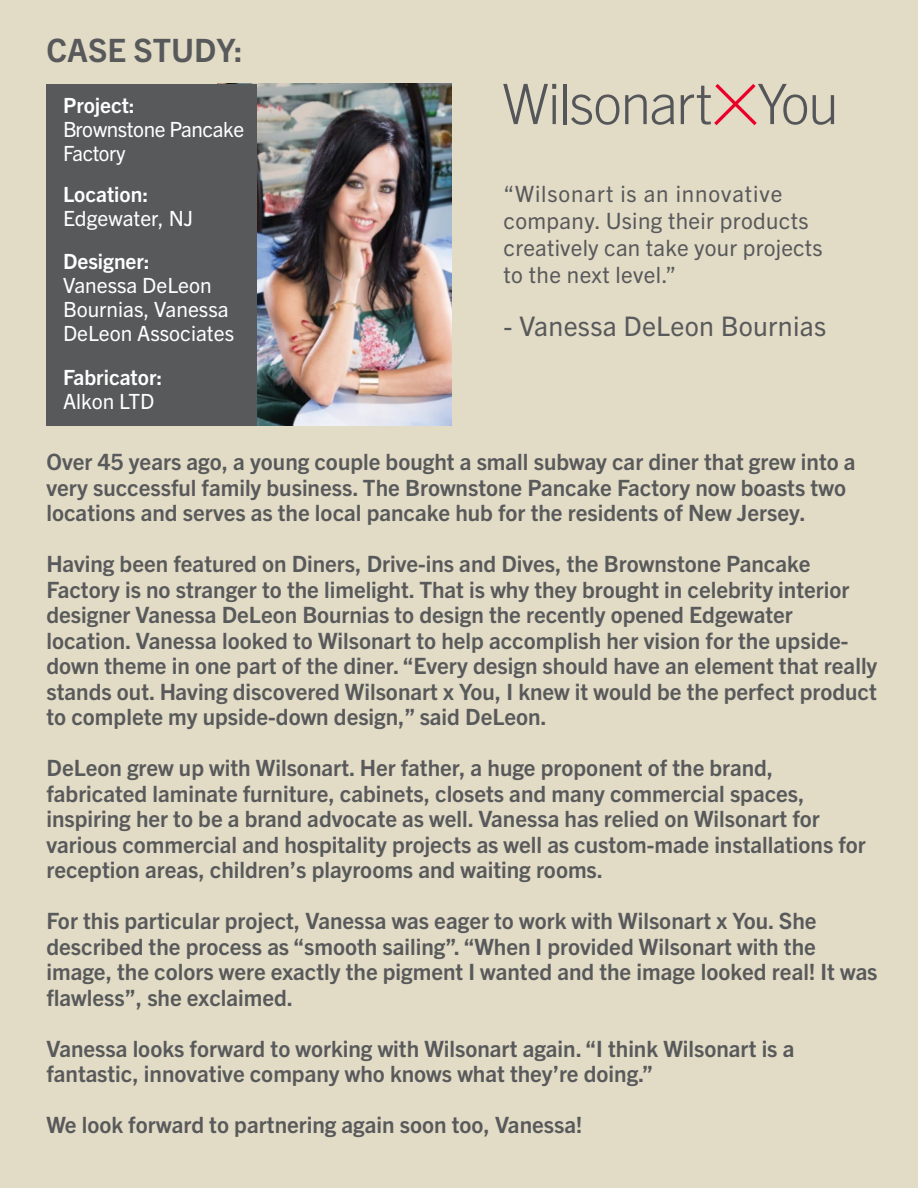
<style>
.page{position:relative;width:918px;height:1188px;background:#fff}
.page>*{position:absolute;margin:0;border:0;box-sizing:border-box;transform-origin:0 0}
.t1{font:700 32.25px "Trade Gothic Next LT Pro";color:#58595b}
.t2{font:27px "Trade Gothic Next LT Pro";letter-spacing:.01em;color:#58595b}
.t3{font:700 22.5px/25.5px "Trade Gothic Next LT Pro";color:#58595b}
.t4{font:22.5px/27px "Trade Gothic Next LT Pro";letter-spacing:.015em;color:#58595b}
.t5{font:21px/24px "Trade Gothic Next LT Pro";color:#fff}
.t6{font:700 21px "Trade Gothic Next LT Pro";color:#fff}
.t7{font:21px/24px "Trade Gothic Next LT Pro";letter-spacing:-.02em;color:#fff}
</style>
<div class="page">
<div style="left:0;top:0;width:407px;height:378px;background:#e2dbc5"></div>
<div style="left:407px;top:0;width:123px;height:378px;background:#e2dbc5"></div>
<div style="left:530px;top:0;width:388px;height:378px;background:#e2dbc5"></div>
<div style="left:0;top:378px;width:407px;height:411px;background:#e2dbc5"></div>
<div style="left:530px;top:378px;width:388px;height:411px;background:#e2dbc5"></div>
<div style="left:392px;top:789px;width:123px;height:399px;background:#e2dbc5"></div>
<img style="left:257px;top:84px;width:195px;height:341px">
<div style="left:46px;top:84px;width:211px;height:341px;background:#58595b"></div>
<svg style="left:503px;top:84px;width:53px;height:40px"></svg>
<hr style="left:553px;top:95px;width:3px;height:29px;background:#55565a">
<hr style="left:563px;top:84px;width:3px;height:40px;background:#55565a">
<svg style="left:571px;top:94px;width:48px;height:31px"></svg>
<svg style="left:625px;top:94px;width:49px;height:31px"></svg>
<svg style="left:813px;top:95px;width:21px;height:30px"></svg>
<svg style="left:681px;top:84px;width:126px;height:41px"></svg>
<h1 class="t1" style="left:46px;top:27px;width:198px">CASE STUDY:</h1>
<p class="t6" style="left:63px;top:91px;width:73px">Project:</p>
<p class="t7" style="left:63px;top:116px;width:183px">Brownstone Pancake<br>Factory</p>
<p class="t6" style="left:63px;top:180px;width:87px">Location:</p>
<p class="t5" style="left:63px;top:205px;width:132px">Edgewater, NJ</p>
<p class="t6" style="left:63px;top:247px;width:88px">Designer:</p>
<p class="t5" style="left:63px;top:272px;width:173px">Vanessa DeLeon<br>Bournias, Vanessa<br>DeLeon Associates</p>
<p class="t6" style="left:63px;top:363px;width:101px">Fabricator:</p>
<p class="t5" style="left:63px;top:388px;width:93px">Alkon LTD</p>
<p class="t4" style="left:504px;top:179px;width:321px">“Wilsonart is an innovative company. Using their products creatively can take your projects to the next level.”</p>
<p class="t2" style="left:504px;top:307px;width:324px">- Vanessa DeLeon Bournias</p>
<p class="t3" style="left:46px;top:448px;width:811px">Over 45 years ago, a young couple bought a small subway car diner that grew into a very successful family business. The Brownstone Pancake Factory now boasts two locations and serves as the local pancake hub for the residents of New Jersey.</p>
<p class="t3" style="left:46px;top:550px;width:832px">Having been featured on Diners, Drive-ins and Dives, the Brownstone Pancake Factory is no stranger to the limelight. That is why they brought in celebrity interior designer Vanessa DeLeon Bournias to design the recently opened Edgewater location. Vanessa looked to Wilsonart to help accomplish her vision for the upside&shy;down theme in one part of the diner. “Every design should have an element that really stands out. Having discovered Wilsonart x You, I knew it would be the perfect product to complete my upside-down design,” said DeLeon.</p>
<p class="t3" style="left:46px;top:754px;width:821px">DeLeon grew up with Wilsonart. Her father, a huge proponent of the brand, fabricated laminate furniture, cabinets, closets and many commercial spaces, inspiring her to be a brand advocate as well. Vanessa has relied on Wilsonart for various commercial and hospitality projects as well as custom-made installations for reception areas, children’s playrooms and waiting rooms.</p>
<p class="t3" style="left:46px;top:907px;width:832px">For this particular project, Vanessa was eager to work with Wilsonart x You. She described the process as “smooth sailing”. “When I provided Wilsonart with the image, the colors were exactly the pigment I wanted and the image looked real! It was flawless”, she exclaimed.</p>
<p class="t3" style="left:46px;top:1034px;width:749px">Vanessa looks forward to working with Wilsonart again. “I think Wilsonart is a fantastic, innovative company who knows what they’re doing.”</p>
<p class="t3" style="left:46px;top:1111px;width:537px">We look forward to partnering again soon too, Vanessa!</p>
</div>
